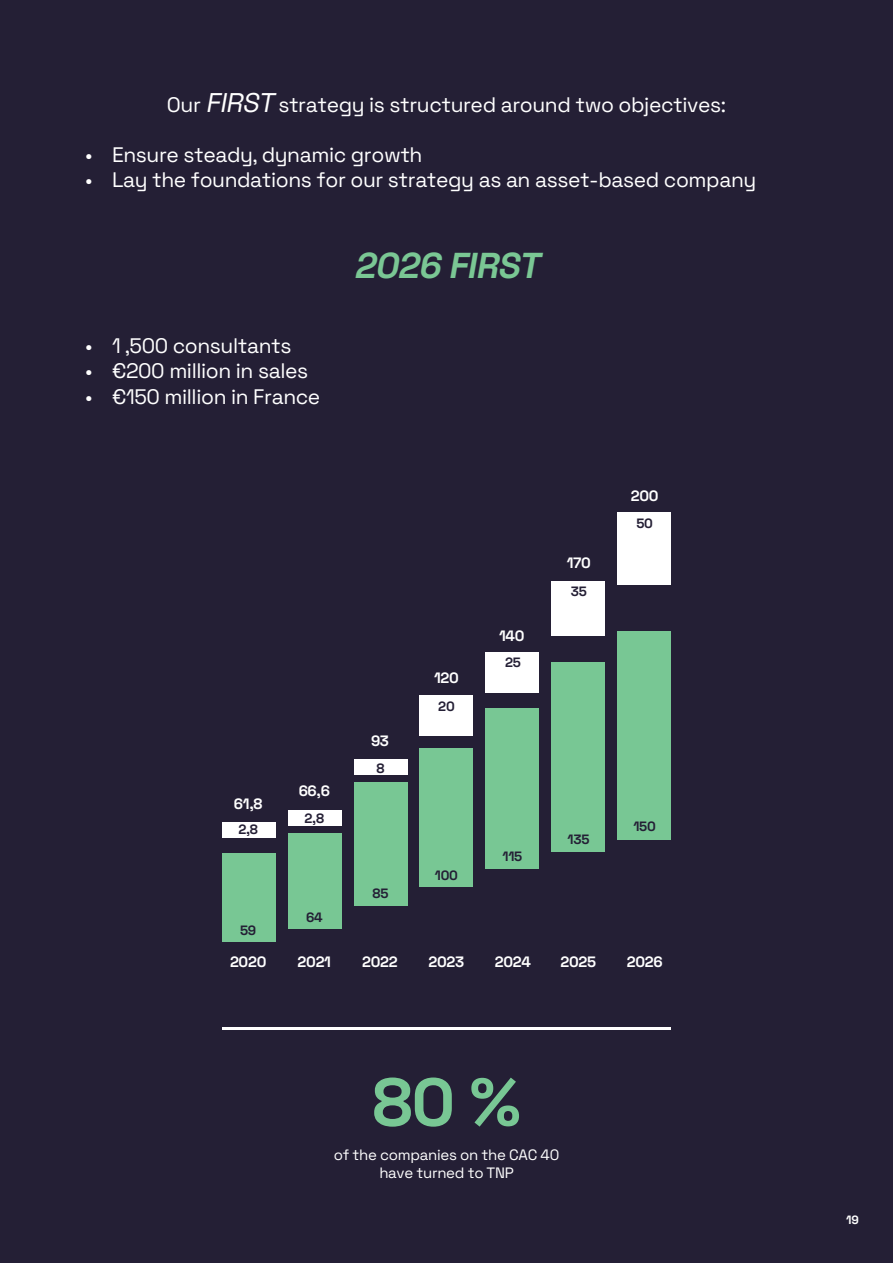
<style>
.page{position:relative;width:893px;height:1263px;background:#241f35}
.page>*{position:absolute;margin:0;border:0;box-sizing:border-box;transform-origin:0 0}
.t1{font:300 67.5px "Space Grotesk";color:#78c794}
.t2{font:italic 300 36px "Space Grotesk";color:#7ac794}
.t3{font:300 21px "Space Grotesk";letter-spacing:-.02em;color:#fff}
.t4{font:300 15px "Space Grotesk";letter-spacing:-.02em;color:#fff}
.t5{font:300 13.5px "Space Grotesk";letter-spacing:-.02em;color:#241f35}
.t6{font:300 12px "Space Grotesk";color:#fff}
.s1{font-style:italic;font-size:27px}
</style>
<div class="page">
<div style="left:222px;top:854px;width:53px;height:88px;background:#78c794"></div>
<div style="left:288px;top:833px;width:53px;height:96px;background:#78c794"></div>
<div style="left:354px;top:782px;width:53px;height:124px;background:#78c794"></div>
<div style="left:420px;top:748px;width:53px;height:139px;background:#78c794"></div>
<div style="left:486px;top:708px;width:53px;height:161px;background:#78c794"></div>
<div style="left:552px;top:662px;width:53px;height:189px;background:#78c794"></div>
<div style="left:618px;top:631px;width:53px;height:209px;background:#78c794"></div>
<div style="left:222px;top:822px;width:53px;height:16px;background:#fff"></div>
<div style="left:288px;top:809px;width:53px;height:16px;background:#fff"></div>
<div style="left:354px;top:759px;width:53px;height:16px;background:#fff"></div>
<div style="left:420px;top:695px;width:53px;height:41px;background:#fff"></div>
<div style="left:486px;top:653px;width:53px;height:40px;background:#fff"></div>
<div style="left:552px;top:581px;width:53px;height:55px;background:#fff"></div>
<div style="left:618px;top:512px;width:53px;height:73px;background:#fff"></div>
<hr style="left:222px;top:1027px;width:449px;height:2px;background:#fff">
<p class="t3" style="left:167px;top:89px;width:561px">Our <span class="s1">FIRST</span> strategy is structured around two objectives:</p>
<p class="t3" style="left:85px;top:139px;width:339px">• Ensure steady, dynamic growth</p>
<p class="t3" style="left:85px;top:165px;width:673px">• Lay the foundations for our strategy as an asset-based company</p>
<p class="t3" style="left:85px;top:330px;width:208px">• 1 ,500 consultants</p>
<p class="t3" style="left:85px;top:356px;width:225px">• €200 million in sales</p>
<p class="t3" style="left:85px;top:381px;width:237px">• €150 million in France</p>
<p class="t2" style="left:354px;top:239px;width:196px">2026 FIRST</p>
<p class="t4" style="left:234px;top:793px;width:30px">61,8</p>
<p class="t5" style="left:238px;top:820px;width:21px">2,8</p>
<p class="t5" style="left:240px;top:920px;width:18px">59</p>
<p class="t4" style="left:299px;top:780px;width:33px">66,6</p>
<p class="t5" style="left:305px;top:808px;width:21px">2,8</p>
<p class="t5" style="left:306px;top:907px;width:18px">64</p>
<p class="t4" style="left:371px;top:730px;width:20px">93</p>
<p class="t5" style="left:376px;top:758px;width:10px">8</p>
<p class="t5" style="left:372px;top:884px;width:17px">85</p>
<p class="t4" style="left:434px;top:667px;width:26px">120</p>
<p class="t5" style="left:438px;top:696px;width:18px">20</p>
<p class="t4" style="left:499px;top:625px;width:27px">140</p>
<p class="t5" style="left:505px;top:653px;width:17px">25</p>
<p class="t4" style="left:567px;top:552px;width:26px">170</p>
<p class="t5" style="left:571px;top:581px;width:18px">35</p>
<p class="t5" style="left:435px;top:865px;width:25px">100</p>
<p class="t5" style="left:503px;top:847px;width:21px">115</p>
<p class="t5" style="left:568px;top:829px;width:23px">135</p>
<p class="t4" style="left:631px;top:485px;width:29px">200</p>
<p class="t5" style="left:636px;top:513px;width:18px">50</p>
<p class="t5" style="left:633px;top:817px;width:24px">150</p>
<p class="t4" style="left:230px;top:951px;width:38px">2020</p>
<p class="t4" style="left:298px;top:951px;width:35px">2021</p>
<p class="t4" style="left:362px;top:951px;width:37px">2022</p>
<p class="t4" style="left:429px;top:951px;width:37px">2023</p>
<p class="t4" style="left:495px;top:951px;width:38px">2024</p>
<p class="t4" style="left:560px;top:951px;width:37px">2025</p>
<p class="t4" style="left:627px;top:951px;width:37px">2026</p>
<p class="t1" style="left:372px;top:1053px;width:150px">80 %</p>
<p class="t4" style="left:334px;top:1144px;width:227px">of the companies on the CAC 40</p>
<p class="t4" style="left:379px;top:1162px;width:136px">have turned to TNP</p>
<p class="t6" style="left:846px;top:1211px;width:14px">19</p>
</div>
